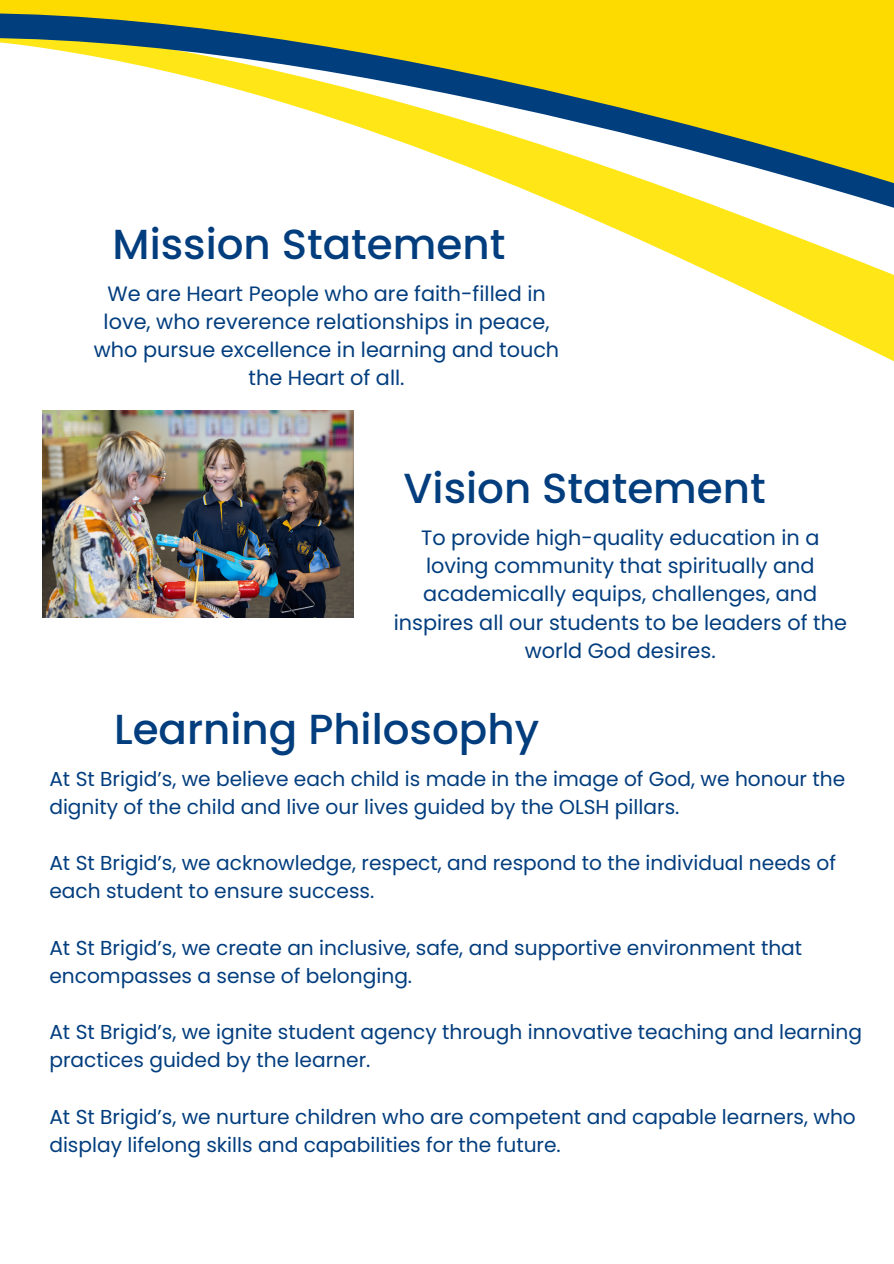
<style>
.page{position:relative;width:894px;height:1264px;background:#fff}
.page>*{position:absolute;margin:0;border:0;box-sizing:border-box;transform-origin:0 0}
.t1{font:500 42px "Poppins";color:#023d7e}
.t2{font:20.85px/28.2px "Poppins";color:#023d7e;text-align:center}
.t3{font:20.1px/28.2px "Poppins";color:#023d7e}
</style>
<div class="page">
<svg style="left:611px;top:227px;width:282px;height:134px"></svg>
<svg style="left:554px;top:202px;width:339px;height:25px"></svg>
<svg style="left:0;top:0;width:893px;height:202px"></svg>
<img style="left:43px;top:411px;width:310px;height:207px">
<p class="t1" style="left:113px;top:215px;width:394px">Mission Statement</p>
<h1 class="t2" style="left:94px;top:279px;width:467px">We are Heart People who are faith-filled in love, who reverence relationships in peace, who pursue excellence in learning and touch the Heart of all.</h1>
<p class="t1" style="left:403px;top:459px;width:364px">Vision Statement</p>
<p class="t2" style="left:393px;top:523px;width:454px">To provide high-quality education in a loving community that spiritually and academically equips, challenges, and inspires all our students to be leaders of the world God desires.</p>
<h1 class="t1" style="left:114px;top:699px;width:426px">Learning Philosophy</h1>
<p class="t3" style="left:49px;top:764px;width:797px">At St Brigid’s, we believe each child is made in the image of God, we honour the dignity of the child and live our lives guided by the OLSH pillars.</p>
<h1 class="t3" style="left:49px;top:849px;width:787px">At St Brigid’s, we acknowledge, respect, and respond to the individual needs of each student to ensure success.</h1>
<p class="t3" style="left:49px;top:933px;width:754px">At St Brigid’s, we create an inclusive, safe, and supportive environment that encompasses a sense of belonging.</p>
<p class="t3" style="left:49px;top:1017px;width:814px">At St Brigid’s, we ignite student agency through innovative teaching and learning practices guided by the learner.</p>
<p class="t3" style="left:49px;top:1102px;width:807px">At St Brigid’s, we nurture children who are competent and capable learners, who display lifelong skills and capabilities for the future.</p>
</div>
